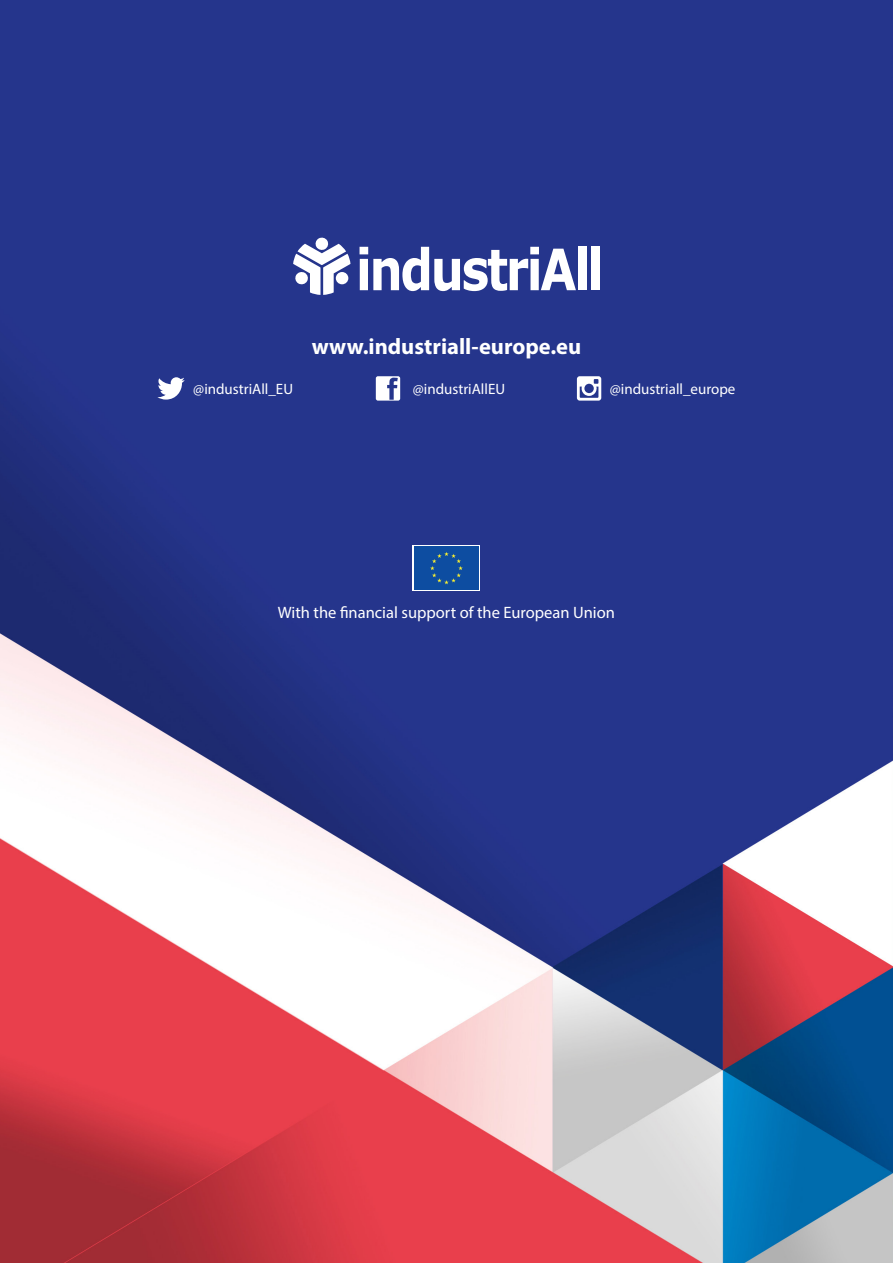
<style>
.page{position:relative;width:893px;height:1263px;background:#fff}
.page>*{position:absolute;margin:0;border:0;box-sizing:border-box;transform-origin:0 0}
.t1{font:700 22.5px "Myriad Pro";color:#fff}
.t2{font:16.5px "Myriad Pro";color:#fff}
.t3{font:15px "Myriad Pro";color:#fff}
</style>
<div class="page">
<img style="left:0;top:0;width:893px;height:1263px">
<svg style="left:360px;top:247px;width:216px;height:44px"></svg>
<div style="left:578px;top:247px;width:8px;height:43px;background:#fff"></div>
<div style="left:592px;top:247px;width:8px;height:43px;background:#fff"></div>
<svg style="left:293px;top:237px;width:57px;height:58px"></svg>
<svg style="left:157px;top:377px;width:28px;height:23px"></svg>
<svg style="left:376px;top:376px;width:24px;height:25px"></svg>
<svg style="left:577px;top:376px;width:24px;height:25px"></svg>
<div style="left:413px;top:545px;width:67px;height:46px;background:#0d4da1"></div>
<svg style="left:430px;top:552px;width:33px;height:32px"></svg>
<p class="t1" style="left:312px;top:331px;width:271px">www.industriall-europe.eu</p>
<p class="t3" style="left:193px;top:380px;width:101px">@industriAll_EU</p>
<p class="t3" style="left:413px;top:380px;width:94px">@industriAllEU</p>
<p class="t3" style="left:610px;top:380px;width:127px">@industriall_europe</p>
<p class="t2" style="left:278px;top:602px;width:339px">With the financial support of the European Union</p>
</div>
